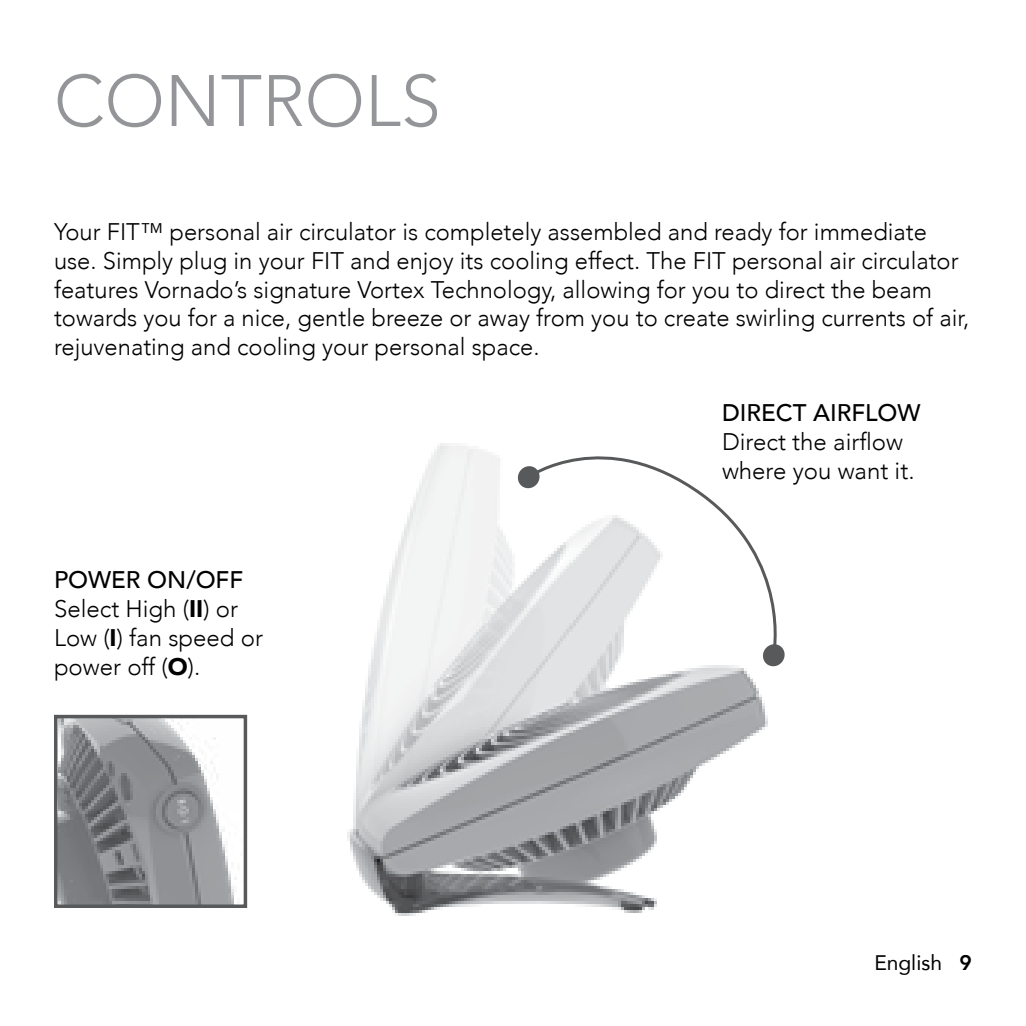
<style>
.page{position:relative;width:1026px;height:1026px;background:#fff}
.page>*{position:absolute;margin:0;border:0;box-sizing:border-box;transform-origin:0 0}
.t1{font:300 72px "Avenir";color:#939598}
.t2{font:300 24px/28.8px "Avenir";color:#000}
.t3{font:500 24px "Avenir";color:#000}
.t4{font:21px "Avenir";color:#000}
.s1{font-weight:900}
.s2{font-weight:800}
</style>
<div class="page">
<img style="left:347px;top:443px;width:421px;height:473px">
<img style="left:58px;top:719px;width:176px;height:185px">
<div style="left:54px;top:715px;width:193px;height:193px;border:3px solid #58595b"></div>
<svg style="left:762px;top:658px;width:22px;height:10px"></svg>
<svg style="left:526px;top:443px;width:259px;height:215px"></svg>
<svg style="left:516px;top:465px;width:25px;height:25px"></svg>
<p class="t1" style="left:54px;top:59px;width:388px">CONTROLS</p>
<p class="t2" style="left:54px;top:217px;width:917px">Your FIT™ personal air circulator is completely assembled and ready for immediate use. Simply plug in your FIT and enjoy its cooling effect. The FIT personal air circulator features Vornado’s signature Vortex Technology, allowing for you to direct the beam towards you for a nice, gentle breeze or away from you to create swirling currents of air, rejuvenating and cooling your personal space.</p>
<p class="t3" style="left:54px;top:559px;width:191px">POWER ON/OFF</p>
<p class="t2" style="left:54px;top:594px;width:211px">Select High (<span class="s1">II</span>) or<br>Low (<span class="s1">I</span>) fan speed or power off (<span class="s1">O</span>).</p>
<p class="t3" style="left:722px;top:392px;width:200px">DIRECT AIRFLOW</p>
<p class="t2" style="left:722px;top:428px;width:194px">Direct the airflow where you want it.</p>
<p class="t4" style="left:874px;top:946px;width:99px">English <span class="s2">9</span></p>
</div>
